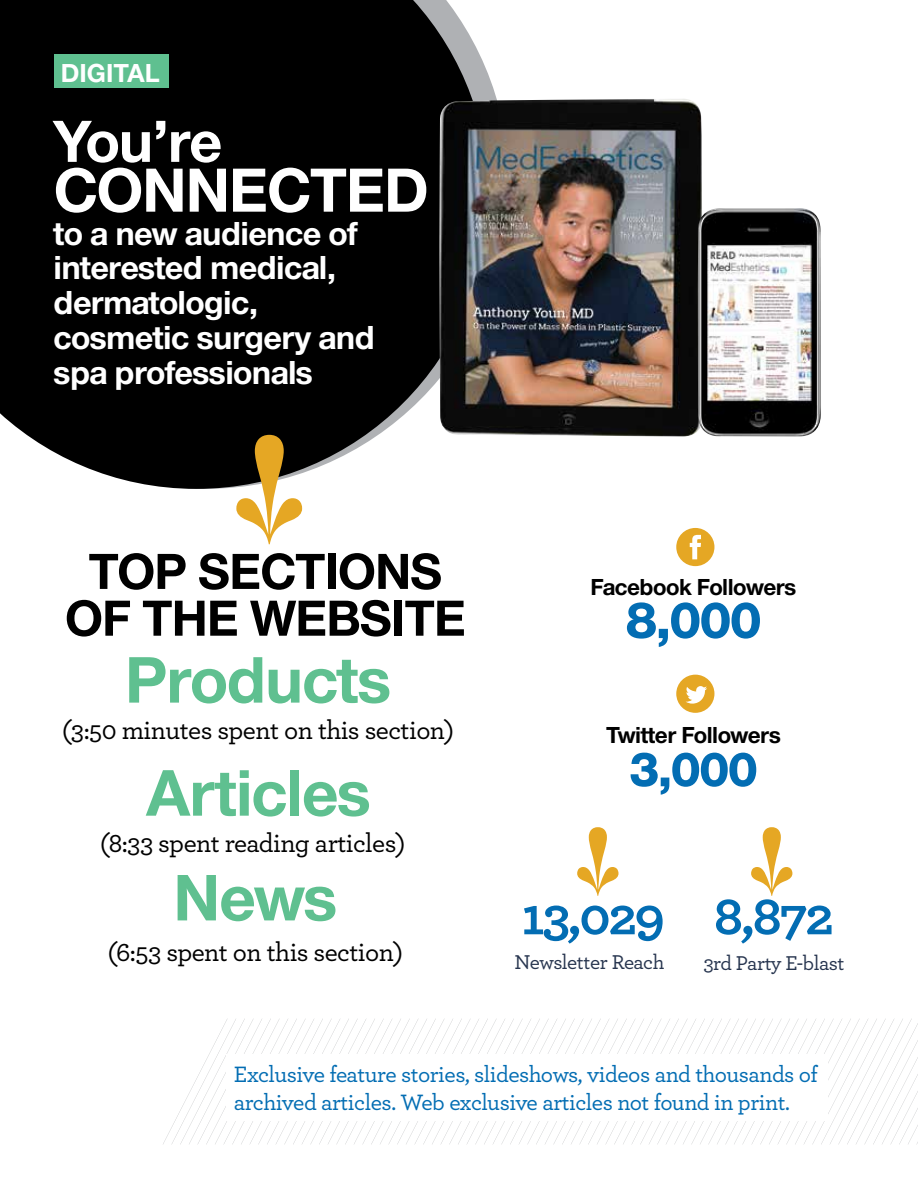
<style>
.page{position:relative;width:918px;height:1188px;background:#fff}
.page>*{position:absolute;margin:0;border:0;box-sizing:border-box;transform-origin:0 0}
.t1{font:700 68.1px/113.1px "Nimbus San Nov T";letter-spacing:-.02em;color:#5fc090;text-align:center}
.t2{font:700 64.5px "Nimbus San Nov T";letter-spacing:-.02em;color:#fff}
.t3{font:700 61.5px "Nimbus San Nov T";color:#fff}
.t4{font:700 54px "Archer";letter-spacing:-.04em;color:#036db3}
.t5{font:54px "Nimbus San Nov T Heav";color:#036db3}
.t6{font:700 52.5px/46.8px "Nimbus San Nov T";letter-spacing:-.02em;color:#000;text-align:center}
.t7{font:51px "Nimbus San Nov T Heav";color:#036db3}
.t8{font:700 34.5px/34.8px "Nimbus San Nov T";letter-spacing:-.02em;color:#fff}
.t9{font:500 27px "Archer";letter-spacing:-.02em;color:#000}
.t10{font:700 27px "Nimbus San Nov T";color:#fff}
.t11{font:700 24px "Nimbus San Nov T";letter-spacing:-.02em;color:#000}
.t12{font:500 23.4px/28px "Archer";letter-spacing:-.02em;color:#036db3}
.t13{font:500 21px "Archer";letter-spacing:-.025em;color:#27354f}
</style>
<div class="page">
<svg style="left:163px;top:1018px;width:755px;height:127px"></svg>
<div style="left:226px;top:1055px;width:601px;height:66px;background:#fff"></div>
<svg style="left:0;top:0;width:489px;height:489px;background:#151515"></svg>
<img style="left:439px;top:99px;width:263px;height:337px">
<img style="left:697px;top:208px;width:124px;height:229px">
<div style="left:54px;top:54px;width:114px;height:34px;background:#5fc090"></div>
<svg style="left:676px;top:528px;width:38px;height:38px"></svg>
<svg style="left:676px;top:675px;width:38px;height:38px"></svg>
<svg style="left:236px;top:435px;width:67px;height:54px;background:#2c2c2c"></svg>
<p class="t10" style="left:61px;top:57px;width:101px">DIGITAL</p>
<h3 class="t3" style="left:54px;top:105px;width:170px">You’re</h3>
<h2 class="t2" style="left:54px;top:152px;width:377px">CONNECTED</h2>
<h3 class="t8" style="left:54px;top:215px;width:323px">to a new audience of interested medical, dermatologic, cosmetic surgery and spa professionals</h3>
<h3 class="t6" style="left:65px;top:547px;width:403px">TOP SECTIONS<br>OF THE WEBSITE</h3>
<h1 class="t1" style="left:125px;top:622px;width:268px">Products<br>Articles</h1>
<p class="t9" style="left:62px;top:713px;width:394px">(3:50 minutes spent on this section)</p>
<p class="t9" style="left:100px;top:826px;width:307px">(8:33 spent reading articles)</p>
<h1 class="t1" style="left:173px;top:840px;width:166px">News</h1>
<p class="t9" style="left:107px;top:935px;width:297px">(6:53 spent on this section)</p>
<p class="t11" style="left:591px;top:572px;width:207px">Facebook Followers</p>
<h3 class="t5" style="left:625px;top:589px;width:138px">8,000</h3>
<p class="t11" style="left:606px;top:721px;width:176px">Twitter Followers</p>
<h3 class="t7" style="left:629px;top:740px;width:131px">3,000</h3>
<h3 class="t4" style="left:521px;top:882px;width:314px">13,029 8,872</h3>
<p class="t13" style="left:515px;top:949px;width:151px">Newsletter Reach</p>
<p class="t13" style="left:703px;top:949px;width:143px">3rd Party E-blast</p>
<p class="t12" style="left:234px;top:1059px;width:586px">Exclusive feature stories, slideshows, videos and thousands of archived articles. Web exclusive articles not found in print.</p>
</div>
